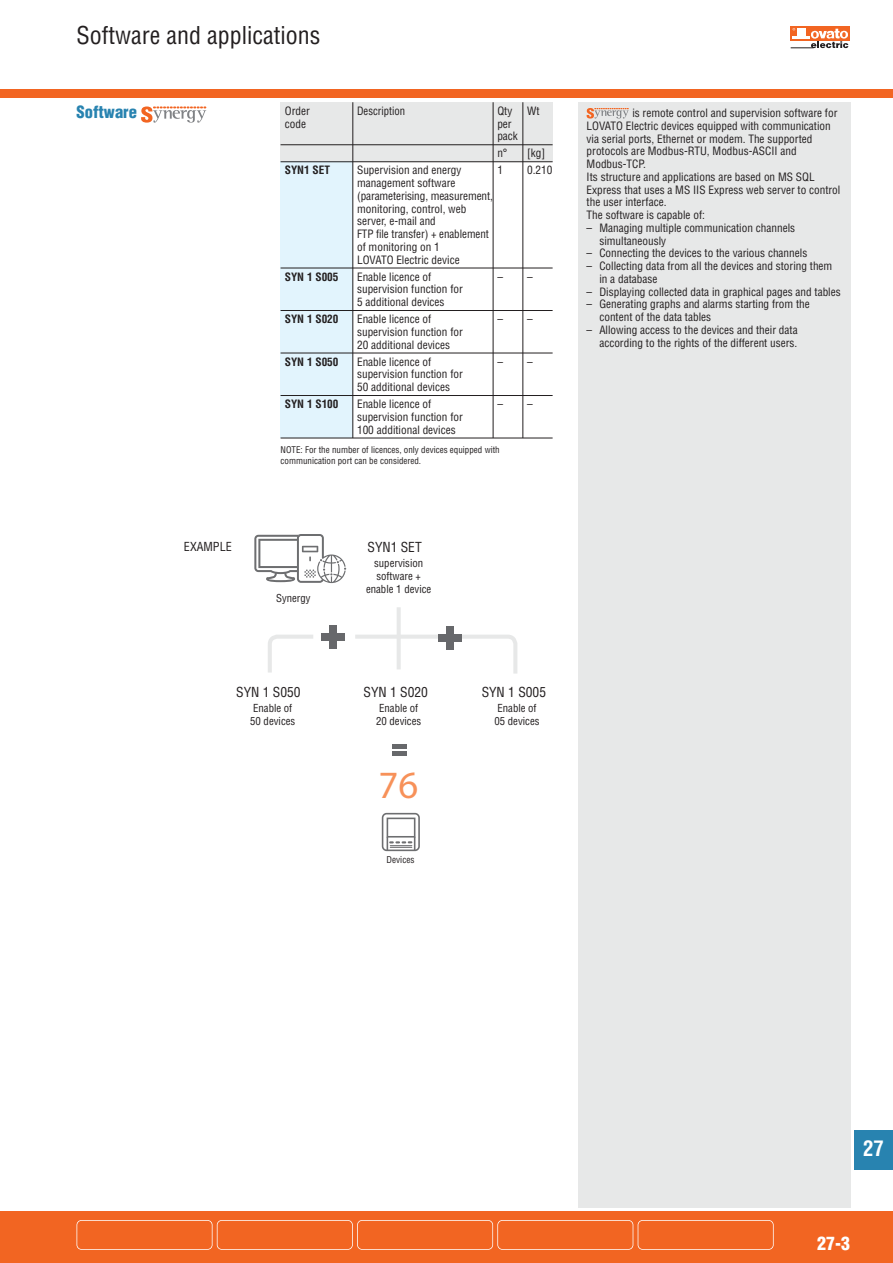
<style>
.page{position:relative;width:893px;height:1263px;background:#fff}
.page>*{position:absolute;margin:0;border:0;box-sizing:border-box;transform-origin:0 0}
.t1{font:38.7px "Myriad Pro";color:#f79159}
.t2{font:condensed 24px "Helvetica";color:#231f20}
.t3{font:700 condensed 21px "Helvetica";color:#fff}
.t4{font:900 condensed 18px "Helvetica";color:#fff}
.t5{font:900 condensed 16.5px "Helvetica";color:#2883b0}
.t6{font:condensed 13.5px "Helvetica";color:#231f20}
.t7{font:condensed 12.15px "Helvetica";color:#231f20}
.t8{font:condensed 11.25px/12.8px "Helvetica";color:#231f20}
.t9{font:700 condensed 11.25px "Helvetica";color:#231f20}
.t10{font:condensed 11.25px "Helvetica";color:#231f20;scale:.95 1}
.t11{font:condensed 10.8px/12.9px "Helvetica";color:#231f20}
.t12{font:condensed 10.65px "Helvetica";color:#231f20}
.t13{font:condensed 9.15px "Helvetica";color:#231f20}
.t14{font:condensed 9px/10.6px "Helvetica";color:#231f20}
</style>
<div class="page">
<div style="left:854px;top:1130px;width:39px;height:39px;background:#2883b0"></div>
<div style="left:0;top:1212px;width:893px;height:51px;background:#f26522"></div>
<div style="left:77px;top:1220px;width:136px;height:30px;border:2px solid #fff;border-radius:5px"></div>
<div style="left:217px;top:1220px;width:136px;height:30px;border:2px solid #fff;border-radius:5px"></div>
<div style="left:357px;top:1220px;width:136px;height:30px;border:2px solid #fff;border-radius:5px"></div>
<div style="left:497px;top:1220px;width:136px;height:30px;border:2px solid #fff;border-radius:5px"></div>
<div style="left:638px;top:1220px;width:136px;height:30px;border:2px solid #fff;border-radius:5px"></div>
<div style="left:0;top:90px;width:893px;height:8px;background:#f26522"></div>
<div style="left:791px;top:26px;width:59px;height:15px;background:#f26522"></div>
<svg style="left:791px;top:28px;width:57px;height:21px"></svg>
<div style="left:578px;top:102px;width:272px;height:1105px;background:#e7e8e8"></div>
<svg style="left:141px;top:106px;width:65px;height:17px"></svg>
<div style="left:281px;top:102px;width:272px;height:60px;background:#e7e8e8"></div>
<div style="left:281px;top:162px;width:72px;height:276px;background:#e2f4fd"></div>
<hr style="left:281px;top:145px;width:272px;height:1px;background:#231f20">
<hr style="left:281px;top:162px;width:272px;height:1px;background:#231f20">
<hr style="left:281px;top:268px;width:272px;height:1px;background:#231f20">
<hr style="left:281px;top:310px;width:272px;height:1px;background:#231f20">
<hr style="left:281px;top:353px;width:272px;height:1px;background:#231f20">
<hr style="left:281px;top:395px;width:272px;height:1px;background:#231f20">
<hr style="left:281px;top:438px;width:272px;height:1px;background:#231f20">
<hr style="left:353px;top:102px;width:1px;height:336px;background:#231f20">
<hr style="left:493px;top:102px;width:1px;height:336px;background:#231f20">
<hr style="left:523px;top:102px;width:1px;height:336px;background:#231f20">
<svg style="left:587px;top:108px;width:42px;height:11px"></svg>
<div style="left:329px;top:625px;width:8px;height:24px;background:#67686b"></div>
<div style="left:321px;top:633px;width:24px;height:8px;background:#67686b"></div>
<div style="left:392px;top:751px;width:15px;height:5px;background:#67686b"></div>
<hr style="left:392px;top:745px;width:15px;height:4px;background:#67686b">
<svg style="left:381px;top:812px;width:39px;height:40px"></svg>
<svg style="left:355px;top:633px;width:163px;height:41px"></svg>
<svg style="left:268px;top:635px;width:45px;height:38px"></svg>
<hr style="left:397px;top:607px;width:4px;height:62px;background:#e7e8e8">
<svg style="left:254px;top:534px;width:92px;height:49px"></svg>
<div style="left:445px;top:626px;width:8px;height:24px;background:#67686b"></div>
<div style="left:437px;top:634px;width:24px;height:8px;background:#67686b"></div>
<h2 class="t2" style="left:77px;top:26px;width:245px">Software and applications</h2>
<h3 class="t5" style="left:77px;top:106px;width:62px">Software</h3>
<p class="t8" style="left:285px;top:105px;width:26px">Order</p>
<p class="t10" style="left:357px;top:107px;width:52px">Description</p>
<p class="t8" style="left:497px;top:105px;width:16px">Qty</p>
<p class="t8" style="left:527px;top:105px;width:14px">Wt</p>
<p class="t8" style="left:285px;top:118px;width:23px">code</p>
<p class="t8" style="left:497px;top:118px;width:22px">per pack</p>
<p class="t8" style="left:497px;top:148px;width:12px">n°</p>
<p class="t8" style="left:527px;top:148px;width:20px">[kg]</p>
<p class="t9" style="left:285px;top:166px;width:47px">SYN1 SET</p>
<p class="t8" style="left:357px;top:165px;width:106px">Supervision and energy</p>
<p class="t8" style="left:497px;top:165px;width:7px">1</p>
<p class="t8" style="left:527px;top:165px;width:27px">0.210</p>
<p class="t8" style="left:357px;top:178px;width:137px">management software (parameterising, measurement, monitoring, control, web server, e-mail and<br>FTP file transfer) + enablement of monitoring on 1<br>LOVATO Electric device</p>
<p class="t9" style="left:285px;top:272px;width:55px">SYN 1 S005</p>
<p class="t8" style="left:357px;top:271px;width:76px">Enable licence of</p>
<p class="t8" style="left:497px;top:271px;width:37px">– –</p>
<p class="t8" style="left:357px;top:284px;width:107px">supervision function for<br>5 additional devices</p>
<p class="t9" style="left:285px;top:315px;width:55px">SYN 1 S020</p>
<p class="t8" style="left:357px;top:314px;width:76px">Enable licence of</p>
<p class="t8" style="left:497px;top:314px;width:37px">– –</p>
<p class="t8" style="left:357px;top:326px;width:107px">supervision function for<br>20 additional devices</p>
<p class="t9" style="left:285px;top:357px;width:55px">SYN 1 S050</p>
<p class="t8" style="left:357px;top:356px;width:76px">Enable licence of</p>
<p class="t8" style="left:497px;top:356px;width:37px">– –</p>
<p class="t8" style="left:357px;top:369px;width:107px">supervision function for<br>50 additional devices</p>
<p class="t9" style="left:285px;top:400px;width:55px">SYN 1 S100</p>
<p class="t8" style="left:357px;top:399px;width:76px">Enable licence of</p>
<p class="t8" style="left:497px;top:399px;width:37px">– –</p>
<p class="t8" style="left:357px;top:411px;width:107px">supervision function for<br>100 additional devices</p>
<p class="t7" style="left:184px;top:542px;width:49px">EXAMPLE</p>
<p class="t14" style="left:281px;top:445px;width:221px">NOTE: For the number of licences, only devices equipped with communication port can be considered.</p>
<p class="t12" style="left:276px;top:594px;width:36px">Synergy</p>
<p class="t6" style="left:367px;top:542px;width:56px">SYN1 SET</p>
<p class="t11" style="left:366px;top:558px;width:67px;text-align:center">supervision software + enable 1 device</p>
<p class="t6" style="left:236px;top:687px;width:66px">SYN 1 S050</p>
<p class="t11" style="left:250px;top:703px;width:47px">Enable of<br>50 devices</p>
<p class="t6" style="left:364px;top:687px;width:66px">SYN 1 S020</p>
<p class="t6" style="left:482px;top:687px;width:66px">SYN 1 S005</p>
<p class="t11" style="left:376px;top:703px;width:47px">Enable of<br>20 devices</p>
<p class="t11" style="left:494px;top:703px;width:47px">Enable of<br>05 devices</p>
<h1 class="t1" style="left:378px;top:762px;width:41px">76</h1>
<p class="t13" style="left:387px;top:857px;width:29px">Devices</p>
<p class="t8" style="left:587px;top:108px;width:255px;text-indent:46px">is remote control and supervision software for LOVATO Electric devices equipped with communication via serial ports, Ethernet or modem. The supported protocols are Modbus-RTU, Modbus-ASCII and Modbus-TCP.<br>Its structure and applications are based on MS SQL Express that uses a MS IIS Express web server to control the user interface.<br>The software is capable of:</p>
<p class="t8" style="left:599px;top:222px;width:197px;text-indent:-13px">– Managing multiple communication channels simultaneously</p>
<p class="t8" style="left:587px;top:248px;width:222px">– Connecting the devices to the various channels</p>
<p class="t8" style="left:599px;top:261px;width:234px;text-indent:-13px">– Collecting data from all the devices and storing them in a database</p>
<p class="t8" style="left:587px;top:286px;width:256px">– Displaying collected data in graphical pages and tables</p>
<p class="t8" style="left:599px;top:299px;width:212px;text-indent:-13px">– Generating graphs and alarms starting from the content of the data tables</p>
<p class="t8" style="left:587px;top:324px;width:213px;text-align:right">– Allowing access to the devices and their data according to the rights of the different users.</p>
<h3 class="t3" style="left:863px;top:1140px;width:22px">27</h3>
<h3 class="t4" style="left:817px;top:1236px;width:34px">27-3</h3>
</div>
